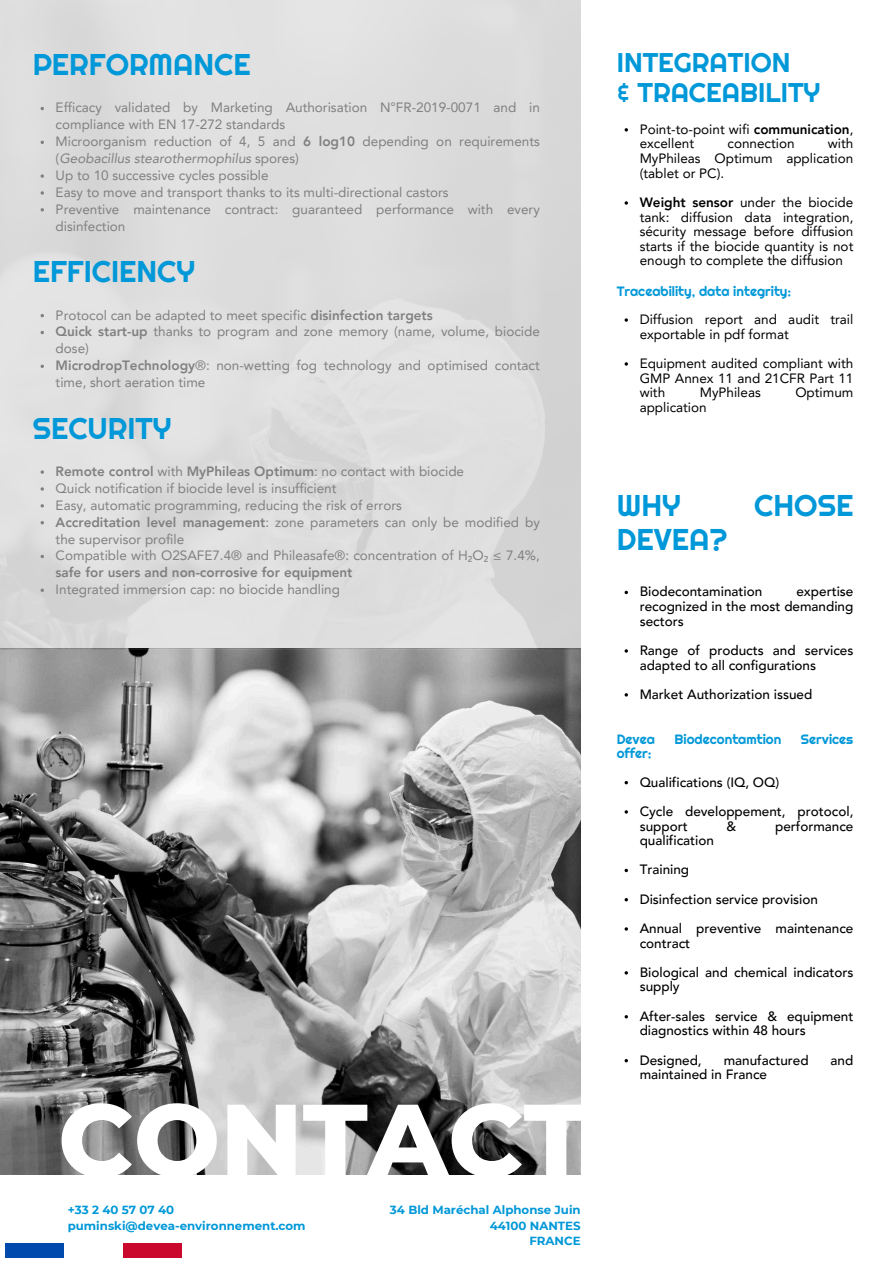
<style>
.page{position:relative;width:894px;height:1264px;background:#fff}
.page>*{position:absolute;margin:0;border:0;box-sizing:border-box;transform-origin:0 0}
.t1{font:800 102.3px "Montserrat";color:#fff}
.t2{font:30px "Righteous";color:#0098d8}
.t3{font:27px/30.3px "Righteous";color:#0098d8}
.t4{font:13.5px/16.8px "Avenir LT Pro";color:#808080}
.t5{font:500 13.5px/29.2px "Avenir LT Pro";color:#000}
.t6{font:13.5px/14.7px "Avenir LT Pro";color:#000;text-align:justify}
.t7{font:13.5px "Righteous";color:#0098d8}
.t8{font:700 11.85px/15.8px "Montserrat";color:#0098d8;text-align:right}
.s1{font-weight:800}
.s2{font-style:italic}
.s3{font-family:"Noto Sans"}
</style>
<div class="page">
<img style="left:0;top:648px;width:580px;height:526px">
<div style="left:0;top:0;width:580px;height:648px;background:#dedede"></div>
<div style="left:123px;top:1243px;width:59px;height:15px;background:#ca082e"></div>
<div style="left:5px;top:1243px;width:59px;height:15px;background:#004aad"></div>
<svg style="left:41px;top:174px;width:3px;height:4px"></svg>
<svg style="left:41px;top:191px;width:3px;height:4px"></svg>
<svg style="left:41px;top:588px;width:3px;height:4px"></svg>
<h2 class="t2" style="left:33px;top:46px;width:219px">PERFORMANCE</h2>
<p class="t4" style="left:56px;top:101px;width:485px">Efficacy validated by Marketing Authorisation N°FR-2019-0071 and in compliance with EN 17-272 standards<br>Microorganism reduction of 4, 5 and <span class="s1">6 log10</span> depending on requirements (<span class="s2">Geobacillus stearothermophilus</span> spores)<br>Up to 10 successive cycles possible<br>Easy to move and transport thanks to its multi-directional castors<br>Preventive maintenance contract: guaranteed performance with every disinfection</p>
<h2 class="t2" style="left:33px;top:253px;width:164px">EFFICIENCY</h2>
<p class="t4" style="left:56px;top:308px;width:485px">Protocol can be adapted to meet specific <span class="s1">disinfection targets<br>Quick start-up</span> thanks to program and zone memory (name, volume, biocide dose)<br><span class="s1">MicrodropTechnology</span>®: non-wetting fog technology and optimised contact time, short aeration time</p>
<h2 class="t2" style="left:33px;top:409px;width:140px">SECURITY</h2>
<p class="t4" style="left:56px;top:464px;width:485px"><span class="s1">Remote control</span> with <span class="s1">MyPhileas Optimum</span>: no contact with biocide<br>Quick notification if biocide level is insufficient<br>Easy, automatic programming, reducing the risk of errors<br><span class="s1">Accreditation level management</span>: zone parameters can only be modified by the supervisor profile<br>Compatible with O2SAFE7.4® and Phileasafe®: concentration of H<span class="s3">₂</span>O<span class="s3">₂</span> ≤ 7.4%, <span class="s1">safe for users and non-corrosive for equipment</span></p>
<p class="t4" style="left:56px;top:582px;width:286px">Integrated immersion cap: no biocide handling</p>
<h1 class="t1" style="left:58px;top:1077px;width:532px">CONTACT</h1>
<p class="t8" style="left:390px;top:1201px;width:192px">34 Bld Maréchal Alphonse Juin<br>44100 NANTES<br>FRANCE</p>
<p class="t8" style="left:68px;top:1201px;width:239px;text-align:left">+33 2 40 57 07 40 puminski@devea-environnement.com</p>
<h3 class="t3" style="left:616px;top:47px;width:205px">INTEGRATION<br>&amp; TRACEABILITY</h3>
<p class="t6" style="left:639px;top:123px;width:215px">Point-to-point wifi <span class="s1">communication</span>, excellent</p>
<p class="t6" style="left:639px;top:138px;width:215px;text-indent:188px">with MyPhileas Optimum application (tablet or PC).</p>
<p class="t6" style="left:639px;top:196px;width:215px"><span class="s1">Weight sensor</span> under the biocide tank: diffusion data integration, sécurity message before diffusion starts if the biocide quantity is not enough to complete the diffusion</p>
<p class="t7" style="left:616px;top:282px;width:176px">Traceability, data integrity:</p>
<p class="t6" style="left:639px;top:313px;width:215px">Diffusion report and audit trail exportable in pdf format</p>
<p class="t6" style="left:639px;top:357px;width:215px">Equipment audited compliant with GMP Annex 11 and 21CFR Part 11 with</p>
<p class="t6" style="left:727px;top:138px;width:69px">connection</p>
<p class="t6" style="left:699px;top:386px;width:63px">MyPhileas</p>
<p class="t6" style="left:795px;top:386px;width:60px">Optimum</p>
<p class="t6" style="left:639px;top:401px;width:69px">application</p>
<h2 class="t2" style="left:616px;top:487px;width:65px">WHY</h2>
<h2 class="t2" style="left:754px;top:487px;width:101px">CHOSE</h2>
<h2 class="t2" style="left:616px;top:520px;width:112px">DEVEA?</h2>
<p class="t5" style="left:639px;top:578px;width:124px">Biodecontamination</p>
<p class="t5" style="left:639px;top:585px;width:215px;line-height:14.7px;text-align:justify;text-indent:157px">expertise recognized in the most demanding sectors</p>
<p class="t5" style="left:639px;top:644px;width:215px;line-height:14.7px">Range of products and services adapted to all configurations</p>
<p class="t5" style="left:639px;top:680px;width:174px">Market Authorization issued</p>
<p class="t7" style="left:616px;top:730px;width:40px">Devea</p>
<p class="t7" style="left:674px;top:730px;width:108px">Biodecontamtion</p>
<p class="t7" style="left:800px;top:730px;width:54px">Services</p>
<p class="t7" style="left:616px;top:745px;width:36px">offer:</p>
<p class="t5" style="left:639px;top:768px;width:215px">Qualifications (IQ, OQ)<br>Cycle developpement, protocol,</p>
<p class="t5" style="left:639px;top:812px;width:50px">support</p>
<p class="t5" style="left:726px;top:812px;width:11px">&amp;</p>
<p class="t5" style="left:774px;top:812px;width:80px">performance</p>
<p class="t5" style="left:639px;top:827px;width:215px">qualification<br>Training<br>Disinfection service provision<br>Annual preventive maintenance</p>
<p class="t5" style="left:639px;top:929px;width:215px">contract<br>Biological and chemical indicators</p>
<p class="t5" style="left:639px;top:973px;width:215px">supply<br>After-sales service &amp; equipment</p>
<p class="t5" style="left:639px;top:1017px;width:168px">diagnostics within 48 hours<br>Designed,</p>
<p class="t5" style="left:723px;top:1046px;width:86px">manufactured</p>
<p class="t5" style="left:830px;top:1046px;width:24px">and</p>
<p class="t5" style="left:639px;top:1061px;width:129px">maintained in France</p>
</div>
